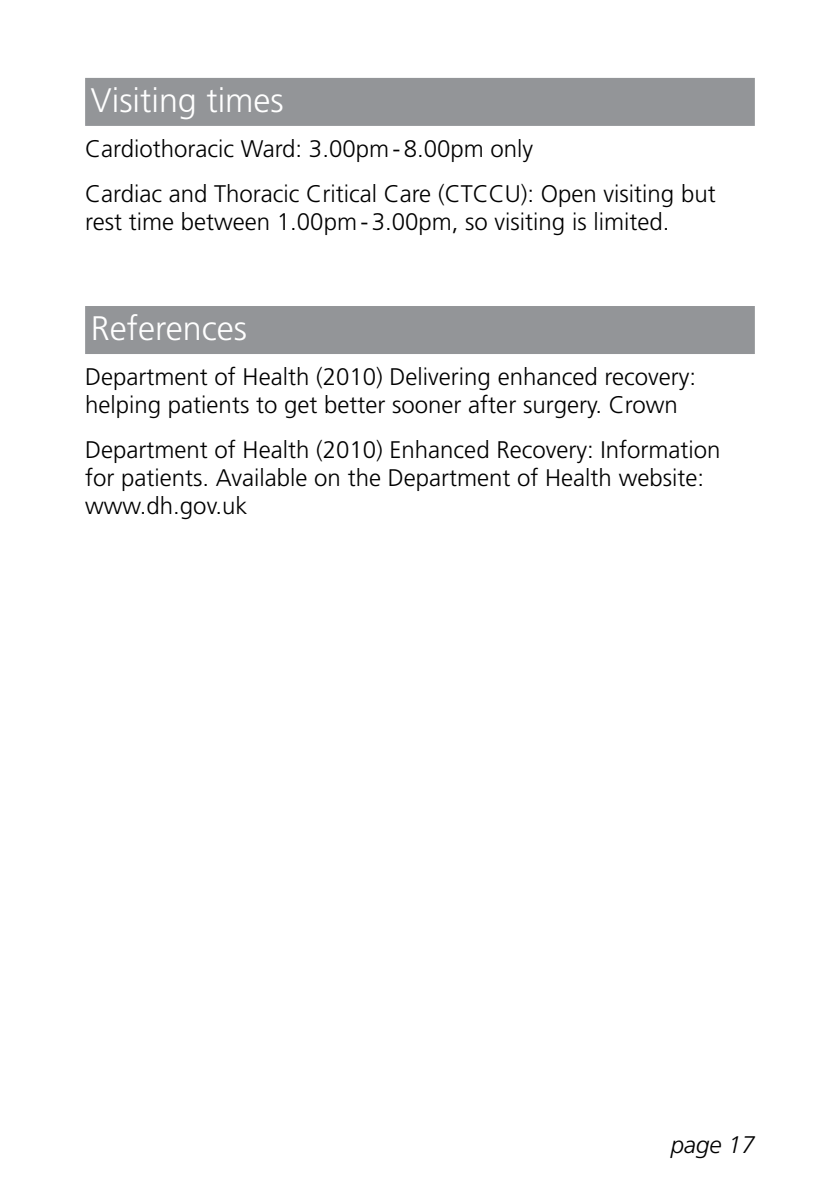
<style>
.page{position:relative;width:840px;height:1191px;background:#fff}
.page>*{position:absolute;margin:0;border:0;box-sizing:border-box;transform-origin:0 0}
.t1{font:300 34px "Frutiger";color:#fff}
.t2{font:300 24px/28px "Frutiger";color:#000}
.t3{font:italic 300 24px "Frutiger";color:#000}
</style>
<div class="page">
<div style="left:85px;top:78px;width:669px;height:48px;background:#939598"></div>
<div style="left:85px;top:306px;width:669px;height:48px;background:#939598"></div>
<h1 class="t1" style="left:91px;top:81px;width:194px">Visiting times</h1>
<p class="t2" style="left:85px;top:126px;width:631px;line-height:45px">Cardiothoracic Ward: 3.00pm -8.00pm only<br>Cardiac and Thoracic Critical Care (CTCCU): Open visiting but</p>
<p class="t2" style="left:85px;top:207px;width:585px">rest time between 1.00pm-3.00pm, so visiting is limited.</p>
<h1 class="t1" style="left:91px;top:309px;width:158px">References</h1>
<p class="t2" style="left:85px;top:362px;width:612px">Department of Health (2010) Delivering enhanced recovery: helping patients to get better sooner after surgery. Crown</p>
<p class="t2" style="left:85px;top:435px;width:636px">Department of Health (2010) Enhanced Recovery: Information for patients. Available on the Department of Health website: www.dh.gov.uk</p>
<p class="t3" style="left:670px;top:1131px;width:86px">page 17</p>
</div>
